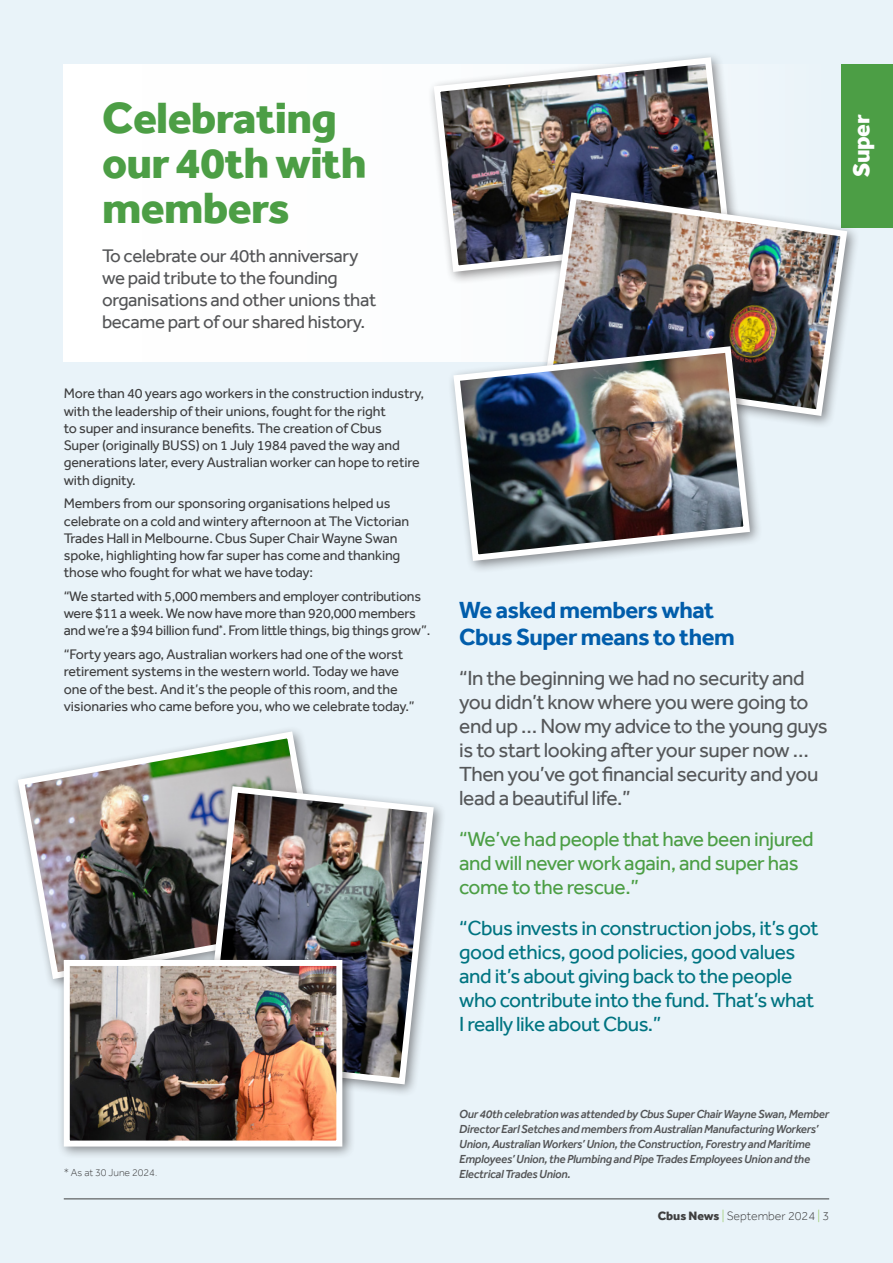
<style>
.page{position:relative;width:893px;height:1263px;background:#e9f3f9}
.page>*{position:absolute;margin:0;border:0;box-sizing:border-box;transform-origin:0 0}
._2018__Article_Heading__30_30pt{font:800 45px/45px "Effra";letter-spacing:-.015em;color:#4c9e45}
._2018__Subheading_level_2__13_15pt{font:700 24px/27px "Effra";letter-spacing:-.02em;color:#015dab}
.t1{font:800 24px "Effra";letter-spacing:-.02em;color:#fff}
._2018__Quote_Style{font:21px/24px "Effra";letter-spacing:-.02em;color:#555759}
._2018__Quote_Style-2{font:21px/24px "Effra";letter-spacing:-.02em;color:#007481}
._2018__Quote_Style-3{font:21px/24px "Effra";letter-spacing:-.02em;color:#4c9e45}
._2018__Intro_text__12_5_14_5pt{font:18.75px/21.8px "Effra";letter-spacing:-.02em;color:#545557}
._2018__Body_Text_Regular__9_5_11_5pt{font:14.25px/17.2px "Effra";letter-spacing:-.01em;color:#3e3e3f}
.t2{font:300 12.45px "Effra";color:#3e3e3f}
._2018__Disclaimer__7_8_5pt{font:italic 500 12px/15px "Effra";letter-spacing:-.02em;color:#545557}
.N__Disclaimer{font:300 10.5px "Effra";color:#3e3e3f}
.s1{font-weight:800}
.s2{color:#8cc34f}
</style>
<div class="page">
<div style="left:64px;top:64px;width:765px;height:297px;background:#fff"></div>
<div style="left:842px;top:64px;width:51px;height:163px;background:#4c9e45"></div>
<div style="left:428px;top:51px;width:315px;height:234px;background:#231f20;opacity:.5"></div>
<img style="left:430px;top:54px;width:304px;height:221px">
<div style="left:539px;top:186px;width:321px;height:243px;background:#231f20;opacity:.5"></div>
<img style="left:542px;top:189px;width:309px;height:230px">
<div style="left:447px;top:340px;width:316px;height:234px;background:#231f20;opacity:.5"></div>
<img style="left:450px;top:343px;width:303px;height:221px">
<img style="left:16px;top:730px;width:294px;height:252px">
<div style="left:197px;top:780px;width:250px;height:317px;background:#231f20;opacity:.5"></div>
<img style="left:200px;top:783px;width:237px;height:305px">
<div style="left:57px;top:953px;width:299px;height:207px;background:#231f20;opacity:.5"></div>
<img style="left:71px;top:967px;width:264px;height:172px">
<div style="left:64px;top:960px;width:278px;height:186px;border:6px solid #fff"></div>
<hr style="left:64px;top:1198px;width:765px;height:1px;background:#3e3e3f">
<p class="_2018__Article_Heading__30_30pt" style="left:102px;top:95px;width:266px">Celebrating our 40th with members</p>
<p class="_2018__Intro_text__12_5_14_5pt" style="left:102px;top:245px;width:276px">To celebrate our 40th anniversary we paid tribute to the founding organisations and other unions that became part of our shared history.</p>
<p class="_2018__Body_Text_Regular__9_5_11_5pt" style="left:64px;top:385px;width:362px">More than 40 years ago workers in the construction industry, with the leadership of their unions, fought for the right<br>to super and insurance benefits. The creation of Cbus<br>Super (originally BUSS) on 1 July 1984 paved the way and generations later, every Australian worker can hope to retire with dignity.</p>
<p class="_2018__Body_Text_Regular__9_5_11_5pt" style="left:64px;top:495px;width:347px">Members from our sponsoring organisations helped us celebrate on a cold and wintery afternoon at The Victorian Trades Hall in Melbourne. Cbus Super Chair Wayne Swan spoke, highlighting how far super has come and thanking those who fought for what we have today:</p>
<p class="_2018__Body_Text_Regular__9_5_11_5pt" style="left:64px;top:587px;width:368px">“We started with 5,000 members and employer contributions were $11 a week. We now have more than 920,000 members and we’re a $94 billion fund<sup>*</sup>. From little things, big things grow”.</p>
<p class="_2018__Body_Text_Regular__9_5_11_5pt" style="left:64px;top:645px;width:352px">“Forty years ago, Australian workers had one of the worst retirement systems in the western world. Today we have one of the best. And it’s the people of this room, and the visionaries who came before you, who we celebrate today.”</p>
<p class="N__Disclaimer" style="left:64px;top:1167px;width:95px">* As at 30 June 2024.</p>
<p class="t1" style="left:847px;top:177px;width:63px;rotate:-90deg">Super</p>
<p class="_2018__Subheading_level_2__13_15pt" style="left:459px;top:596px;width:277px">We asked members what<br>Cbus Super means to them</p>
<p class="_2018__Quote_Style" style="left:459px;top:665px;width:370px">“In the beginning we had no security and you didn’t know where you were going to end up … Now my advice to the young guys is to start looking after your super now … Then you’ve got financial security and you lead a beautiful life.”</p>
<p class="_2018__Quote_Style-3" style="left:459px;top:826px;width:356px">“We’ve had people that have been injured and will never work again, and super has come to the rescue.”</p>
<p class="_2018__Quote_Style-2" style="left:459px;top:915px;width:361px">“Cbus invests in construction jobs, it’s got good ethics, good policies, good values and it’s about giving back to the people who contribute into the fund. That’s what I really like about Cbus.”</p>
<p class="_2018__Disclaimer__7_8_5pt" style="left:459px;top:1106px;width:371px">Our 40th celebration was attended by Cbus Super Chair Wayne Swan, Member Director Earl Setches and members from Australian Manufacturing Workers’ Union, Australian Workers’ Union, the Construction, Forestry and Maritime Employees’ Union, the Plumbing and Pipe Trades Employees Union and the Electrical Trades Union.</p>
<p class="t2" style="left:658px;top:1209px;width:173px"><span class="s1">Cbus News</span> <span class="s2">|</span> September 2024 <span class="s2">|</span> 3</p>
</div>
